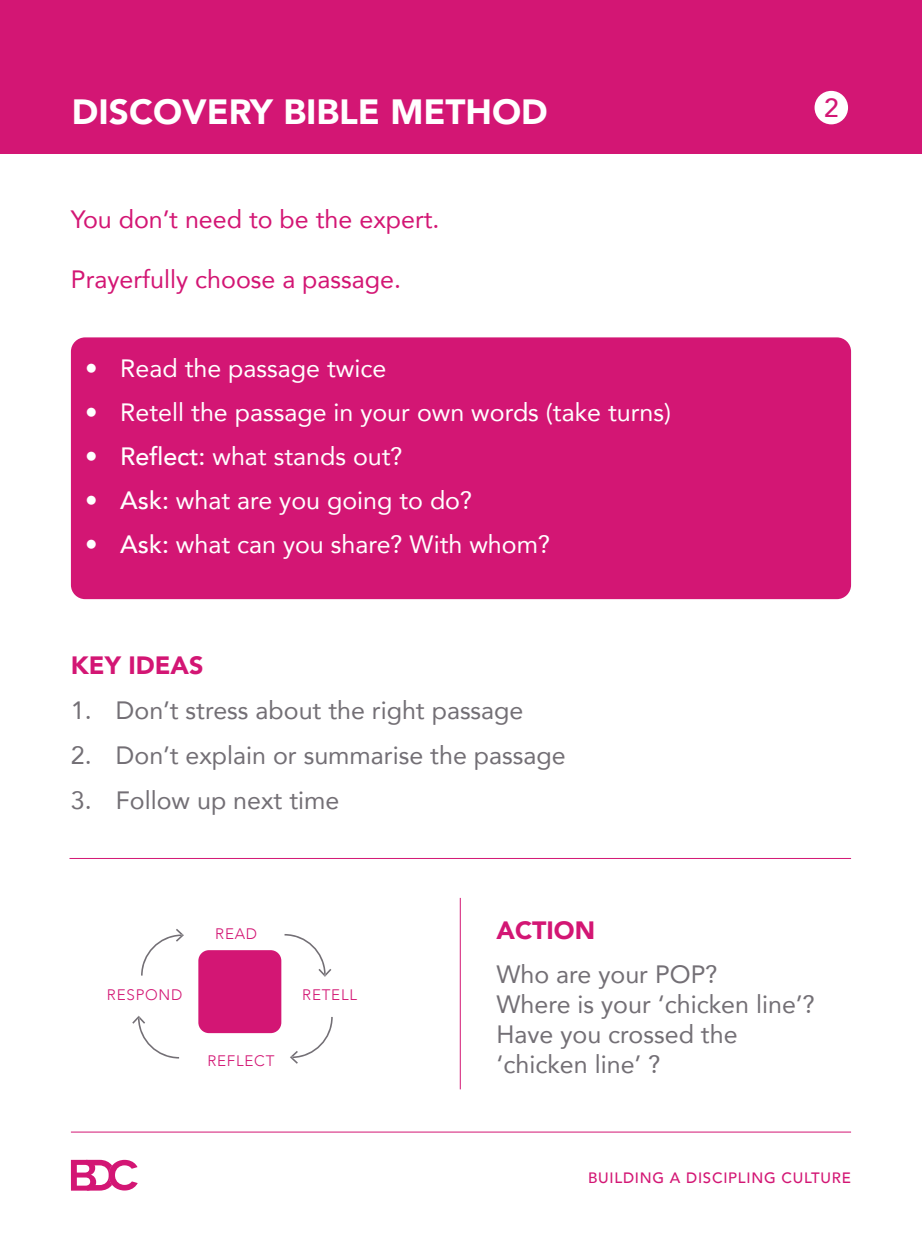
<style>
.page{position:relative;width:922px;height:1241px;background:#fff}
.page>*{position:absolute;margin:0;border:0;box-sizing:border-box;transform-origin:0 0}
.t1{font:900 35px "Avenir";color:#fff}
.t2{font:500 26.25px "Avenir";color:#d31674}
.t3{font:25px/30px "Avenir";color:#736f75}
.t4{font:25px "Avenir";color:#fff}
.t5{font:25px "Avenir";color:#d31674}
.t6{font:900 25px "Avenir";color:#d31674}
.t7{font:300 15.25px "Avenir";letter-spacing:.05em;color:#d31674}
.t8{font:500 15px "Avenir";letter-spacing:.05em;color:#d31674}
.s1{font-weight:500}
</style>
<div class="page">
<div style="left:0;top:0;width:921px;height:153px;background:#d31674"></div>
<hr style="left:69px;top:857px;width:781px;height:1px;background:#d31674">
<hr style="left:71px;top:1131px;width:779px;height:1px;background:#d31674">
<svg style="left:71px;top:1159px;width:67px;height:31px"></svg>
<hr style="left:459px;top:897px;width:1px;height:192px;background:#d31674">
<div style="left:198px;top:950px;width:83px;height:82px;background:#d31674;border-radius:11px"></div>
<svg style="left:284px;top:934px;width:41px;height:41px"></svg>
<svg style="left:141px;top:934px;width:42px;height:41px"></svg>
<svg style="left:291px;top:1017px;width:41px;height:40px"></svg>
<svg style="left:138px;top:1016px;width:41px;height:42px"></svg>
<div style="left:814px;top:91px;width:33px;height:33px;background:#fff;border-radius:50%"></div>
<div style="left:71px;top:337px;width:779px;height:262px;background:#d31674;border-radius:14px"></div>
<p class="t1" style="left:72px;top:82px;width:477px">DISCOVERY BIBLE METHOD</p>
<p class="t5" style="left:71px;top:199px;width:370px">You don’t need to be the expert.</p>
<p class="t5" style="left:71px;top:259px;width:331px">Prayerfully choose a passage.</p>
<p class="t4" style="left:85px;top:348px;width:303px">• Read the passage twice</p>
<p class="t4" style="left:85px;top:392px;width:587px">• Retell the passage in your own words (take turns)</p>
<p class="t4" style="left:85px;top:436px;width:319px">• <span class="s1">Reflect:</span> what stands out?</p>
<p class="t4" style="left:85px;top:480px;width:388px">• <span class="s1">Ask:</span> what are you going to do?</p>
<p class="t4" style="left:85px;top:524px;width:466px">• <span class="s1">Ask:</span> what can you share? With whom?</p>
<p class="t6" style="left:71px;top:643px;width:134px">KEY IDEAS</p>
<p class="t3" style="left:71px;top:694px;width:454px">1. Don’t stress about the right passage</p>
<p class="t3" style="left:71px;top:739px;width:496px">2. Don’t explain or summarise the passage</p>
<p class="t3" style="left:71px;top:784px;width:270px">3. Follow up next time</p>
<p class="t2" style="left:823px;top:85px;width:16px">2</p>
<p class="t7" style="left:215px;top:924px;width:43px">READ</p>
<p class="t7" style="left:107px;top:986px;width:77px">RESPOND</p>
<p class="t7" style="left:302px;top:986px;width:56px">RETELL</p>
<p class="t7" style="left:207px;top:1051px;width:69px">REFLECT</p>
<p class="t6" style="left:496px;top:908px;width:100px">ACTION</p>
<p class="t3" style="left:496px;top:958px;width:223px">Who are your POP?</p>
<p class="t3" style="left:496px;top:988px;width:320px">Where is your ‘chicken line’?</p>
<p class="t3" style="left:496px;top:1018px;width:242px">Have you crossed the ‘chicken line’ ?</p>
<p class="t8" style="left:588px;top:1164px;width:264px">BUILDING A DISCIPLING CULTURE</p>
</div>
